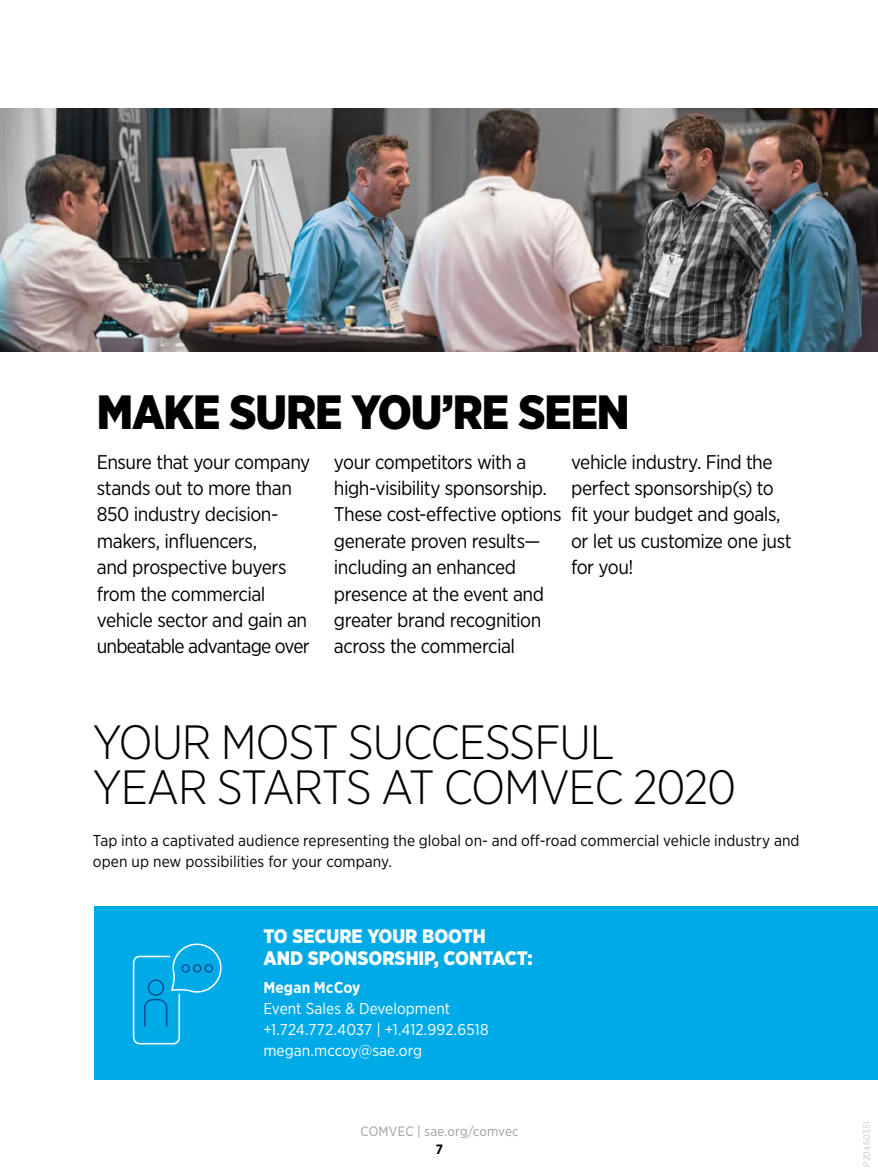
<style>
.page{position:relative;width:878px;height:1175px;background:#fff}
.page>*{position:absolute;margin:0;border:0;box-sizing:border-box;transform-origin:0 0}
.t1{font:300 48px/45px "Gotham Narrow";letter-spacing:-.025em;color:#000}
.t2{font:900 48px "Gotham Narrow";letter-spacing:-.025em;color:#000}
.t3{font:19.8px/26.4px "Gotham Narrow";letter-spacing:-.025em;color:#000}
.t4{font:900 19.5px/22.5px "Gotham Narrow";color:#fff}
.t5{font:15.75px/21px "Gotham Narrow";letter-spacing:.005em;color:#000}
.t6{font:15.75px/21px "Gotham Narrow";letter-spacing:.005em;color:#fff}
.t7{font:700 15.75px "Gotham Narrow";letter-spacing:.01em;color:#fff}
.t8{font:13.5px "Gotham Narrow";letter-spacing:.01em;color:#9d9fa2}
.t9{font:700 13.5px "Gotham Narrow";color:#000}
.t10{font:9px "Gotham Narrow";letter-spacing:.03em;color:#cacac8}
</style>
<div class="page">
<div style="left:94px;top:906px;width:784px;height:174px;background:#00aae7"></div>
<img style="left:0;top:108px;width:878px;height:243px">
<svg style="left:132px;top:943px;width:89px;height:102px"></svg>
<h1 class="t2" style="left:97px;top:380px;width:534px">MAKE SURE YOU’RE SEEN</h1>
<p class="t3" style="left:97px;top:448px;width:215px">Ensure that your company stands out to more than<br>850 industry decision&shy;makers, influencers,<br>and prospective buyers from the commercial vehicle sector and gain an unbeatable advantage over</p>
<p class="t3" style="left:334px;top:448px;width:229px">your competitors with a high-visibility sponsorship.<br>These cost-effective options generate proven results— including an enhanced presence at the event and greater brand recognition across the commercial</p>
<p class="t3" style="left:571px;top:448px;width:222px">vehicle industry. Find the perfect sponsorship(s) to fit your budget and goals, or let us customize one just for you!</p>
<h1 class="t1" style="left:93px;top:718px;width:645px">YOUR MOST SUCCESSFUL<br>YEAR STARTS AT COMVEC 2020</h1>
<p class="t5" style="left:93px;top:829px;width:708px">Tap into a captivated audience representing the global on- and off-road commercial vehicle industry and open up new possibilities for your company.</p>
<p class="t4" style="left:263px;top:924px;width:271px">TO SECURE YOUR BOOTH<br>AND SPONSORSHIP, CONTACT:</p>
<p class="t7" style="left:263px;top:977px;width:99px">Megan McCoy</p>
<p class="t6" style="left:263px;top:997px;width:227px">Event Sales &amp; Development +1.724.772.4037 | +1.412.992.6518 megan.mccoy@sae.org</p>
<p class="t8" style="left:360px;top:1122px;width:159px">COMVEC | sae.org/comvec</p>
<p class="t9" style="left:436px;top:1140px;width:9px">7</p>
<p class="t10" style="left:861px;top:1166px;width:47px;rotate:-90deg">P20460351</p>
</div>
